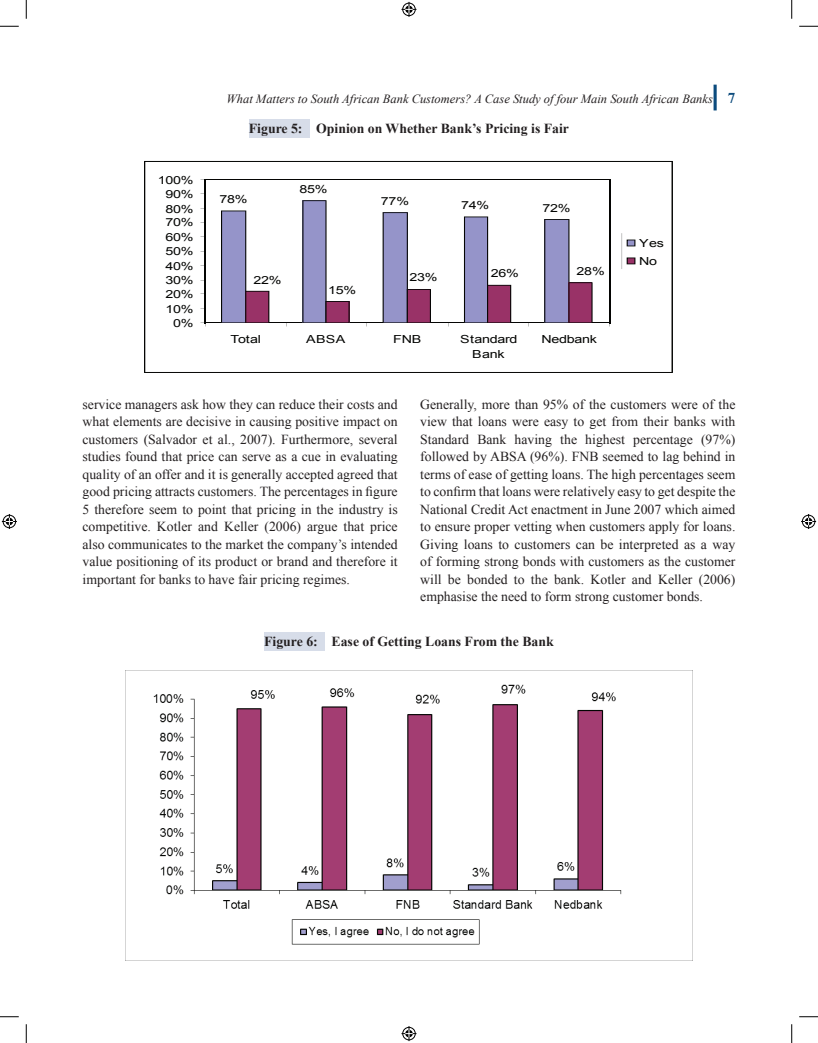
<style>
.page{position:relative;width:818px;height:1043px;background:#fff}
.page>*{position:absolute;margin:0;border:0;box-sizing:border-box;transform-origin:0 0}
.t1{font:13.75px/17.5px "Times New Roman";color:#231f20;text-align:justify}
.t2{font:700 13.75px "Times New Roman";color:#231f20}
.t3{font:italic 12.5px "Times New Roman";color:#231f20}
.t4{font:11.12px/14.5px "Arial";letter-spacing:-.02em;color:#040503;text-align:center;scale:1.29 1}
.s1{font-weight:700;font-style:normal;font-size:15px;color:#0c4b7d}
</style>
<div class="page">
<svg style="left:713px;top:85px;width:3px;height:25px"></svg>
<div style="left:249px;top:119px;width:60px;height:18px;background:#d7dde9"></div>
<svg style="left:144px;top:161px;width:528px;height:212px"></svg>
<div style="left:264px;top:632px;width:61px;height:19px;background:#d7dde9"></div>
<img style="left:125px;top:670px;width:567px;height:290px">
<svg style="left:0;top:25px;width:19px;height:2px"></svg>
<svg style="left:799px;top:25px;width:19px;height:2px"></svg>
<svg style="left:0;top:1016px;width:19px;height:1px"></svg>
<svg style="left:799px;top:1016px;width:19px;height:1px"></svg>
<svg style="left:25px;top:0;width:2px;height:19px"></svg>
<svg style="left:25px;top:1024px;width:2px;height:18px"></svg>
<svg style="left:791px;top:0;width:1px;height:19px"></svg>
<svg style="left:791px;top:1024px;width:1px;height:18px"></svg>
<svg style="left:401px;top:2px;width:15px;height:15px"></svg>
<svg style="left:401px;top:1026px;width:15px;height:15px"></svg>
<svg style="left:2px;top:514px;width:15px;height:15px"></svg>
<svg style="left:801px;top:514px;width:15px;height:15px"></svg>
<p class="t3" style="left:226px;top:90px;width:510px">What Matters to South African Bank Customers? A Case Study of four Main South African Banks <span class="s1">7</span></p>
<p class="t4" style="left:158px;top:172px;width:29px">100%</p>
<p class="t4" style="left:165px;top:187px;width:23px">90%</p>
<p class="t4" style="left:165px;top:201px;width:23px">80%</p>
<p class="t4" style="left:165px;top:215px;width:23px">70%</p>
<p class="t4" style="left:165px;top:230px;width:23px">60%</p>
<p class="t4" style="left:165px;top:244px;width:23px">50%</p>
<p class="t4" style="left:165px;top:259px;width:23px">40%</p>
<p class="t4" style="left:165px;top:273px;width:23px">30%</p>
<p class="t4" style="left:165px;top:287px;width:23px">20%</p>
<p class="t4" style="left:165px;top:301px;width:23px">10%</p>
<p class="t4" style="left:173px;top:316px;width:17px">0%</p>
<p class="t2" style="left:249px;top:119px;width:321px">Figure 5: Opinion on Whether Bank’s Pricing is Fair</p>
<p class="t4" style="left:219px;top:192px;width:23px">78%</p>
<p class="t4" style="left:299px;top:182px;width:23px">85%</p>
<p class="t4" style="left:253px;top:272px;width:23px">22%</p>
<p class="t4" style="left:328px;top:282px;width:23px">15%</p>
<p class="t4" style="left:381px;top:194px;width:23px">77%</p>
<p class="t4" style="left:409px;top:270px;width:23px">23%</p>
<p class="t4" style="left:461px;top:198px;width:23px">74%</p>
<p class="t4" style="left:542px;top:200px;width:23px">72%</p>
<p class="t4" style="left:491px;top:265px;width:23px">26%</p>
<p class="t4" style="left:576px;top:264px;width:23px">28%</p>
<p class="t4" style="left:230px;top:332px;width:25px">Total</p>
<p class="t4" style="left:306px;top:332px;width:32px">ABSA</p>
<p class="t4" style="left:393px;top:332px;width:23px">FNB</p>
<p class="t4" style="left:460px;top:332px;width:46px">Standard<br>Bank</p>
<p class="t4" style="left:541px;top:332px;width:44px">Nedbank</p>
<p class="t4" style="left:639px;top:234px;width:21px;line-height:17.9px;text-align:left">Yes<br>No</p>
<p class="t1" style="left:82px;top:395px;width:317px">service managers ask how they can reduce their costs and what elements are decisive in causing positive impact on customers (Salvador et al., 2007). Furthermore, several studies found that price can serve as a cue in evaluating quality of an offer and it is generally accepted agreed that good pricing attracts customers. The percentages in figure 5 therefore seem to point that pricing in the industry is competitive. Kotler and Keller (2006) argue that price also communicates to the market the company’s intended value positioning of its product or brand and therefore it important for banks to have fair pricing regimes.</p>
<p class="t1" style="left:420px;top:395px;width:317px">Generally, more than 95% of the customers were of the view that loans were easy to get from their banks with Standard Bank having the highest percentage (97%) followed by ABSA (96%). FNB seemed to lag behind in terms of ease of getting loans. The high percentages seem to confirm that loans were relatively easy to get despite the National Credit Act enactment in June 2007 which aimed to ensure proper vetting when customers apply for loans.<br>Giving loans to customers can be interpreted as a way of forming strong bonds with customers as the customer will be bonded to the bank. Kotler and Keller (2006) emphasise the need to form strong customer bonds.</p>
<p class="t2" style="left:264px;top:632px;width:291px">Figure 6: Ease of Getting Loans From the Bank</p>
</div>
